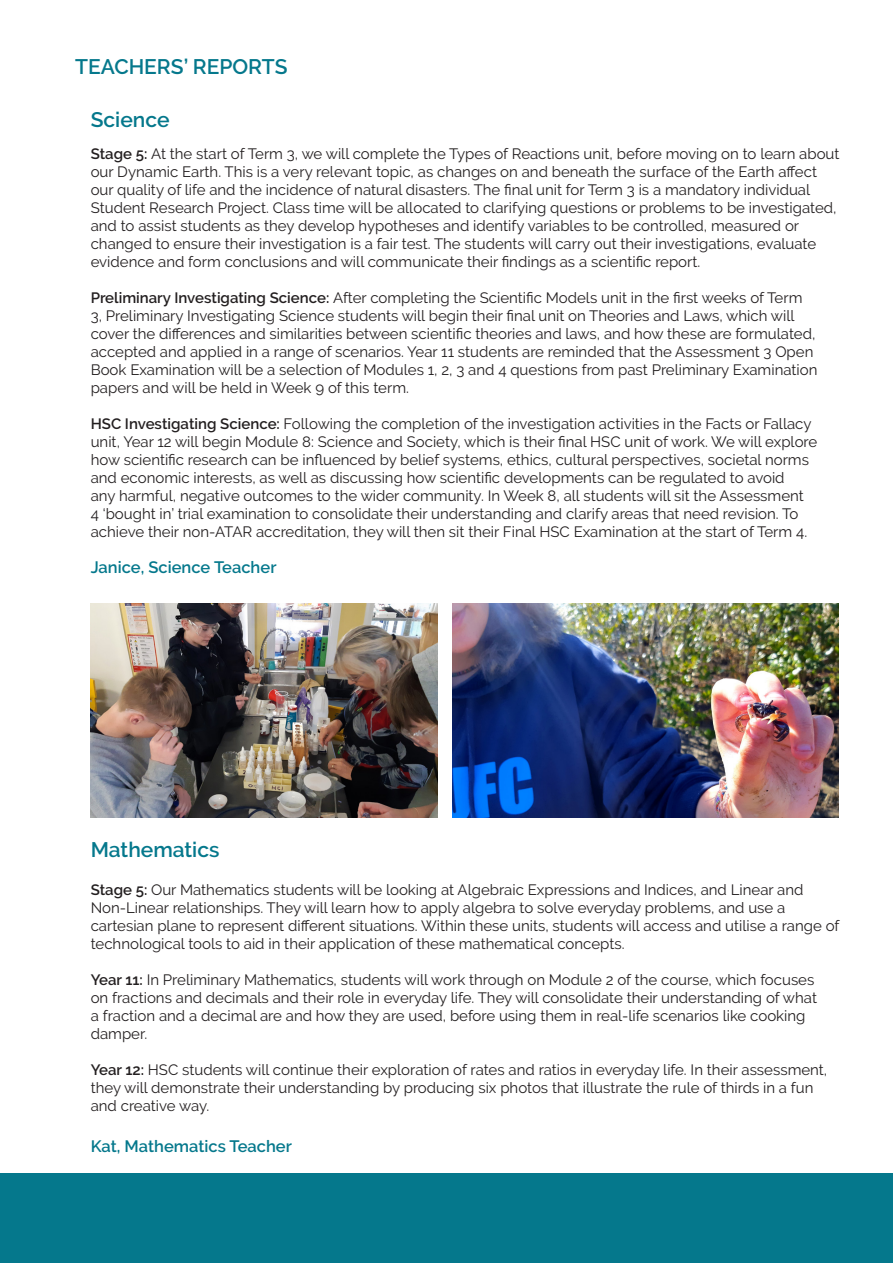
<style>
.page{position:relative;width:893px;height:1263px;background:#fff}
.page>*{position:absolute;margin:0;border:0;box-sizing:border-box;transform-origin:0 0}
.t1{font:600 21px "Raleway";color:#05788c}
.t2{font:600 16.5px "Raleway";color:#05788c}
.t3{font:15px/18px "Raleway";color:#231f20}
.s1{font-weight:600}
</style>
<div class="page">
<div style="left:0;top:1174px;width:893px;height:89px;background:#05788c"></div>
<img style="left:91px;top:604px;width:346px;height:213px">
<img style="left:453px;top:604px;width:386px;height:213px">
<p class="t1" style="left:75px;top:54px;width:214px">TEACHERS’ REPORTS</p>
<p class="t1" style="left:91px;top:107px;width:80px">Science</p>
<p class="t3" style="left:91px;top:145px;width:750px"><span class="s1">Stage 5:</span> At the start of Term 3, we will complete the Types of Reactions unit, before moving on to learn about our Dynamic Earth. This is a very relevant topic, as changes on and beneath the surface of the Earth affect our quality of life and the incidence of natural disasters. The final unit for Term 3 is a mandatory individual Student Research Project. Class time will be allocated to clarifying questions or problems to be investigated, and to assist students as they develop hypotheses and identify variables to be controlled, measured or changed to ensure their investigation is a fair test. The students will carry out their investigations, evaluate evidence and form conclusions and will communicate their findings as a scientific report.</p>
<p class="t3" style="left:91px;top:289px;width:728px"><span class="s1">Preliminary Investigating Science:</span> After completing the Scientific Models unit in the first weeks of Term 3, Preliminary Investigating Science students will begin their final unit on Theories and Laws, which will cover the differences and similarities between scientific theories and laws, and how these are formulated, accepted and applied in a range of scenarios. Year 11 students are reminded that the Assessment 3 Open Book Examination will be a selection of Modules 1, 2, 3 and 4 questions from past Preliminary Examination papers and will be held in Week 9 of this term.</p>
<p class="t3" style="left:91px;top:415px;width:728px"><span class="s1">HSC Investigating Science:</span> Following the completion of the investigation activities in the Facts or Fallacy unit, Year 12 will begin Module 8: Science and Society, which is their final HSC unit of work. We will explore how scientific research can be influenced by belief systems, ethics, cultural perspectives, societal norms and economic interests, as well as discussing how scientific developments can be regulated to avoid<br>any harmful, negative outcomes to the wider community. In Week 8, all students will sit the Assessment<br>4 ‘bought in’ trial examination to consolidate their understanding and clarify areas that need revision. To achieve their non-ATAR accreditation, they will then sit their Final HSC Examination at the start of Term 4.</p>
<p class="t2" style="left:91px;top:557px;width:187px">Janice, Science Teacher</p>
<p class="t1" style="left:91px;top:837px;width:130px">Mathematics</p>
<p class="t3" style="left:91px;top:881px;width:750px"><span class="s1">Stage 5:</span> Our Mathematics students will be looking at Algebraic Expressions and Indices, and Linear and Non-Linear relationships. They will learn how to apply algebra to solve everyday problems, and use a cartesian plane to represent different situations. Within these units, students will access and utilise a range of technological tools to aid in their application of these mathematical concepts.</p>
<p class="t3" style="left:91px;top:971px;width:728px"><span class="s1">Year 11:</span> In Preliminary Mathematics, students will work through on Module 2 of the course, which focuses on fractions and decimals and their role in everyday life. They will consolidate their understanding of what a fraction and a decimal are and how they are used, before using them in real-life scenarios like cooking damper.</p>
<p class="t3" style="left:91px;top:1061px;width:738px"><span class="s1">Year 12:</span> HSC students will continue their exploration of rates and ratios in everyday life. In their assessment, they will demonstrate their understanding by producing six photos that illustrate the rule of thirds in a fun and creative way.</p>
<p class="t2" style="left:91px;top:1136px;width:203px">Kat, Mathematics Teacher</p>
</div>
